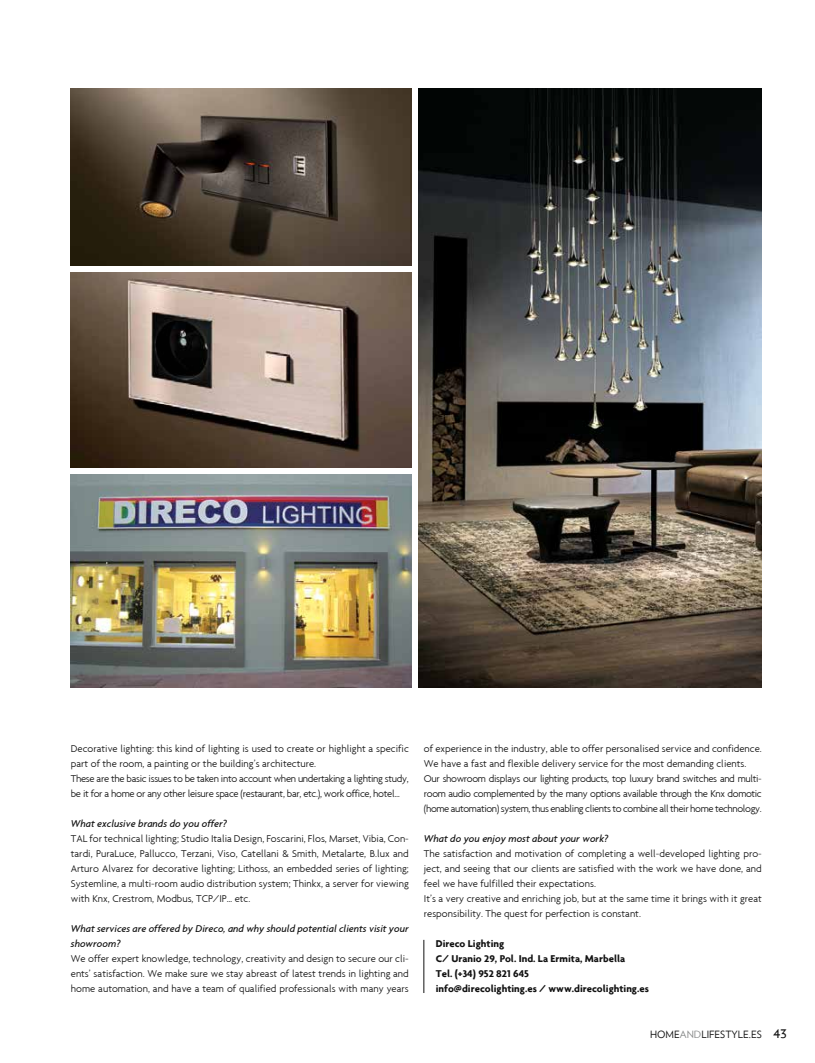
<style>
.page{position:relative;width:815px;height:1063px;background:#fff}
.page>*{position:absolute;margin:0;border:0;box-sizing:border-box;transform-origin:0 0}
.t1{font:300 10.62px/15px "Agenda";color:#121212;text-align:justify}
.t2{font:300 10.62px/15px "Agenda";letter-spacing:-.035em;color:#121212}
.t3{font:300 10.62px/15px "Agenda";letter-spacing:-.03em;color:#121212}
.t4{font:italic 500 10.62px/15px "Agenda";color:#121212}
.t5{font:700 10.62px/15px "Agenda";color:#121212}
.t6{font:10px "Verlag";color:#121212}
.s1{color:#888a8a}
.s2{font-size:15px}
</style>
<div class="page">
<hr style="left:424px;top:940px;width:1px;height:53px;background:#121212">
<img style="left:71px;top:273px;width:340px;height:195px">
<img style="left:71px;top:475px;width:340px;height:212px">
<img style="left:418px;top:89px;width:344px;height:598px">
<img style="left:71px;top:89px;width:340px;height:177px">
<p class="t3" style="left:71px;top:741px;width:339px">Decorative lighting: this kind of lighting is used to create or highlight a specific part of the room, a painting or the building’s architecture.<br>These are the basic issues to be taken into account when undertaking a lighting study, be it for a home or any other leisure space (restaurant, bar, etc.), work office, hotel…</p>
<p class="t4" style="left:71px;top:816px;width:158px">What exclusive brands do you offer?</p>
<p class="t1" style="left:71px;top:831px;width:340px">TAL for technical lighting; Studio Italia Design, Foscarini, Flos, Marset, Vibia, Con&shy;tardi, PuraLuce, Pallucco, Terzani, Viso, Catellani &amp; Smith, Metalarte, B.lux and Arturo Alvarez for decorative lighting; Lithoss, an embedded series of lighting; Systemline, a multi-room audio distribution system; Thinkx, a server for viewing with Knx, Crestrom, Modbus, TCP/IP… etc.</p>
<p class="t4" style="left:71px;top:921px;width:340px">What services are offered by Direco, and why should potential clients visit your showroom?</p>
<p class="t1" style="left:71px;top:951px;width:340px">We offer expert knowledge, technology, creativity and design to secure our cli&shy;ents’ satisfaction. We make sure we stay abreast of latest trends in lighting and home automation, and have a team of qualified professionals with many years</p>
<p class="t2" style="left:424px;top:741px;width:339px">of experience in the industry, able to offer personalised service and confidence.<br>We have a fast and flexible delivery service for the most demanding clients.<br>Our showroom displays our lighting products, top luxury brand switches and multi&shy;room audio complemented by the many options available through the Knx domotic (home automation) system, thus enabling clients to combine all their home technology.</p>
<p class="t4" style="left:424px;top:831px;width:186px">What do you enjoy most about your work?</p>
<p class="t1" style="left:424px;top:846px;width:340px;text-align:left">The satisfaction and motivation of completing a well-developed lighting pro&shy;ject, and seeing that our clients are satisfied with the work we have done, and feel we have fulfilled their expectations.<br>It’s a very creative and enriching job, but at the same time it brings with it great responsibility. The quest for perfection is constant.</p>
<p class="t5" style="left:436px;top:936px;width:215px">Direco Lighting<br>C/ Uranio 29, Pol. Ind. La Ermita, Marbella<br>Tel. (+34) 952 821 645<br>info@direcolighting.es / www.direcolighting.es</p>
<p class="t6" style="left:650px;top:1027px;width:138px">HOME<span class="s1">AND</span>LIFESTYLE.ES <span class="s2">43</span></p>
</div>
